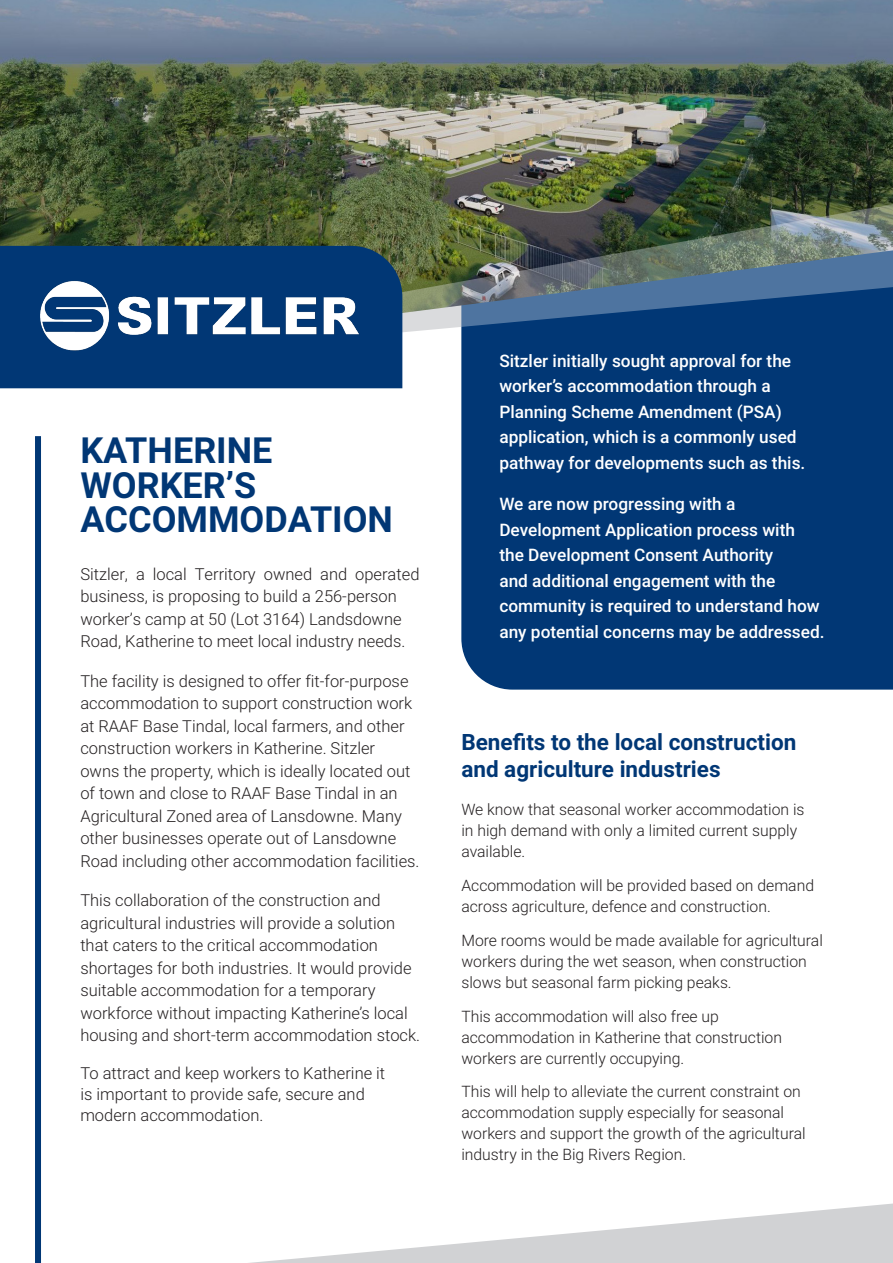
<style>
.page{position:relative;width:893px;height:1263px;background:#fff}
.page>*{position:absolute;margin:0;border:0;box-sizing:border-box;transform-origin:0 0}
.t1{font:700 36px/34.5px "Roboto";color:#013775}
.t2{font:700 22.5px/27px "Roboto";color:#013775}
.t3{font:500 17.25px/25.5px "Roboto";color:#fff}
.t4{font:300 16.5px/22.5px "Roboto";color:#231f20}
.t5{font:300 15.75px/21px "Roboto";color:#231f20}
</style>
<div class="page">
<svg style="left:250px;top:1203px;width:643px;height:60px"></svg>
<div style="left:461px;top:370px;width:432px;height:320px;background:#013775"></div>
<img style="left:0;top:0;width:893px;height:195px">
<img style="left:0;top:195px;width:893px;height:175px">
<div style="left:0;top:246px;width:402px;height:142px;background:#013775"></div>
<img style="left:40px;top:280px;width:320px;height:71px">
<div style="left:35px;top:436px;width:6px;height:827px;background:#013775"></div>
<p class="t1" style="left:80px;top:432px;width:314px">KATHERINE<br>WORKER’S<br>ACCOMMODATION</p>
<p class="t4" style="left:80px;top:562px;width:341px">Sitzler, a local Territory owned and operated business, is proposing to build a 256-person worker’s camp at 50 (Lot 3164) Landsdowne Road, Katherine to meet local industry needs.</p>
<p class="t4" style="left:80px;top:669px;width:341px">The facility is designed to offer fit-for-purpose accommodation to support construction work at RAAF Base Tindal, local farmers, and other construction workers in Katherine. Sitzler<br>owns the property, which is ideally located out of town and close to RAAF Base Tindal in an Agricultural Zoned area of Lansdowne. Many other businesses operate out of Lansdowne Road including other accommodation facilities.</p>
<p class="t4" style="left:80px;top:889px;width:341px">This collaboration of the construction and agricultural industries will provide a solution that caters to the critical accommodation shortages for both industries. It would provide suitable accommodation for a temporary workforce without impacting Katherine’s local housing and short-term accommodation stock.</p>
<p class="t4" style="left:80px;top:1062px;width:306px;line-height:21px">To attract and keep workers to Katherine it is important to provide safe, secure and modern accommodation.</p>
<p class="t3" style="left:499px;top:347px;width:308px">Sitzler initially sought approval for the worker’s accommodation through a Planning Scheme Amendment (PSA) application, which is a commonly used pathway for developments such as this.</p>
<p class="t3" style="left:499px;top:491px;width:327px">We are now progressing with a Development Application process with<br>the Development Consent Authority<br>and additional engagement with the community is required to understand how any potential concerns may be addressed.</p>
<p class="t2" style="left:461px;top:728px;width:336px">Benefits to the local construction and agriculture industries</p>
<p class="t5" style="left:461px;top:799px;width:345px">We know that seasonal worker accommodation is in high demand with only a limited current supply available.</p>
<p class="t5" style="left:461px;top:874px;width:354px">Accommodation will be provided based on demand across agriculture, defence and construction.</p>
<p class="t5" style="left:461px;top:929px;width:363px">More rooms would be made available for agricultural workers during the wet season, when construction slows but seasonal farm picking peaks.</p>
<p class="t5" style="left:461px;top:1005px;width:322px">This accommodation will also free up accommodation in Katherine that construction workers are currently occupying.</p>
<p class="t5" style="left:461px;top:1081px;width:346px">This will help to alleviate the current constraint on accommodation supply especially for seasonal workers and support the growth of the agricultural industry in the Big Rivers Region.</p>
</div>
